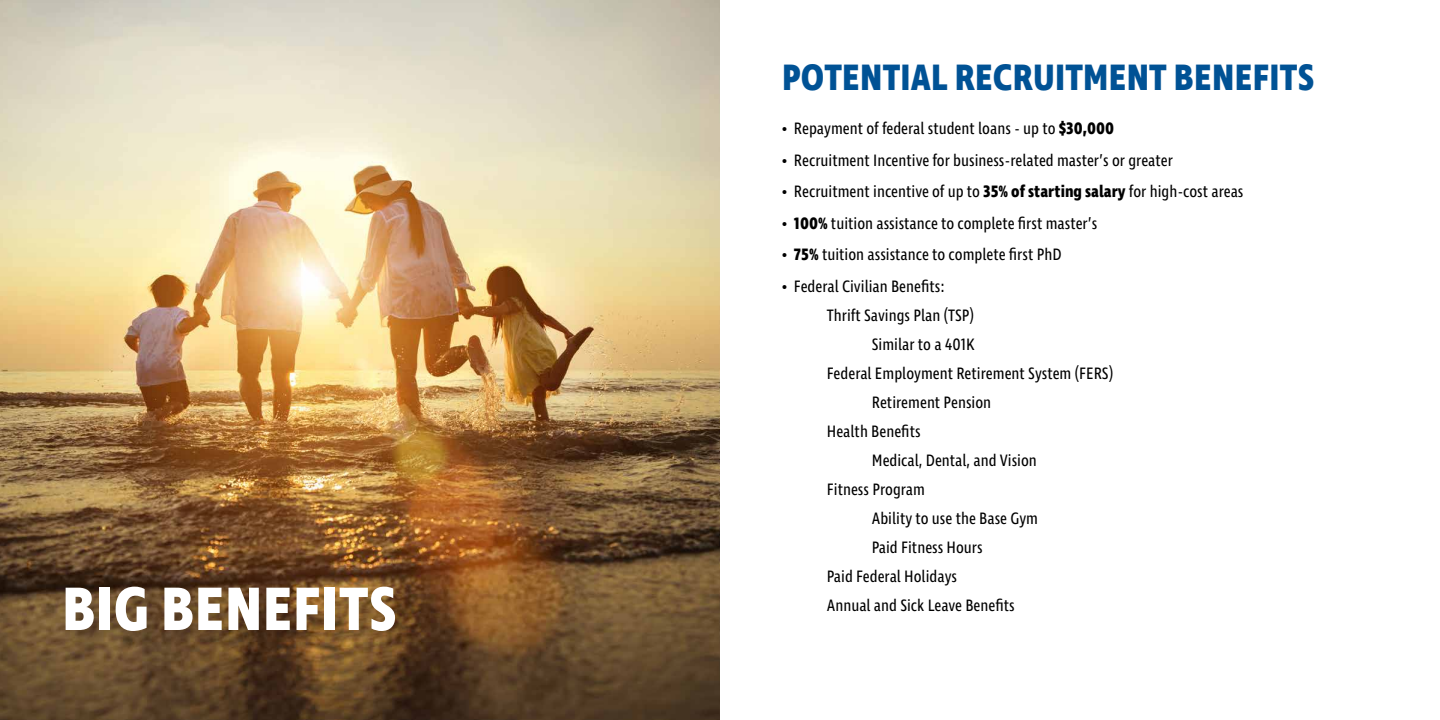
<style>
.page{position:relative;width:1440px;height:720px;background:#fff}
.page>*{position:absolute;margin:0;border:0;box-sizing:border-box;transform-origin:0 0}
.t1{font:700 62.5px "Ingra Cd";letter-spacing:.01em;color:#fff}
.t2{font:700 37.5px "Ingra Cd";letter-spacing:.005em;color:#005295}
.t3{font:16.88px "Ingra Cd";color:#000}
.s1{font-weight:700}
</style>
<div class="page">
<img style="left:0;top:0;width:720px;height:720px">
<div style="left:61px;top:583px;width:354px;height:68px;background:#000;opacity:.25"></div>
<h1 class="t1" style="left:62px;top:570px;width:336px">BIG BENEFITS</h1>
<h2 class="t2" style="left:782px;top:54px;width:534px">POTENTIAL RECRUITMENT BENEFITS</h2>
<p class="t3" style="left:782px;top:118px;width:334px">• Repayment of federal student loans - up to <span class="s1">$30,000</span></p>
<p class="t3" style="left:782px;top:150px;width:393px">• Recruitment Incentive for business-related master’s or greater</p>
<p class="t3" style="left:782px;top:181px;width:463px">• Recruitment incentive of up to <span class="s1">35% of starting salary</span> for high-cost areas</p>
<p class="t3" style="left:782px;top:213px;width:317px">• <span class="s1">100%</span> tuition assistance to complete first master’s</p>
<p class="t3" style="left:782px;top:244px;width:281px">• <span class="s1">75%</span> tuition assistance to complete first PhD</p>
<p class="t3" style="left:782px;top:276px;width:165px">• Federal Civilian Benefits:</p>
<p class="t3" style="left:827px;top:305px;width:149px">Thrift Savings Plan (TSP)</p>
<p class="t3" style="left:872px;top:334px;width:105px">Similar to a 401K</p>
<p class="t3" style="left:827px;top:363px;width:288px">Federal Employment Retirement System (FERS)</p>
<p class="t3" style="left:872px;top:392px;width:121px">Retirement Pension</p>
<p class="t3" style="left:827px;top:421px;width:95px">Health Benefits</p>
<p class="t3" style="left:872px;top:450px;width:167px">Medical, Dental, and Vision</p>
<p class="t3" style="left:827px;top:479px;width:100px">Fitness Program</p>
<p class="t3" style="left:872px;top:508px;width:168px">Ability to use the Base Gym</p>
<p class="t3" style="left:872px;top:537px;width:112px">Paid Fitness Hours</p>
<p class="t3" style="left:827px;top:566px;width:132px">Paid Federal Holidays</p>
<p class="t3" style="left:827px;top:595px;width:189px">Annual and Sick Leave Benefits</p>
</div>
